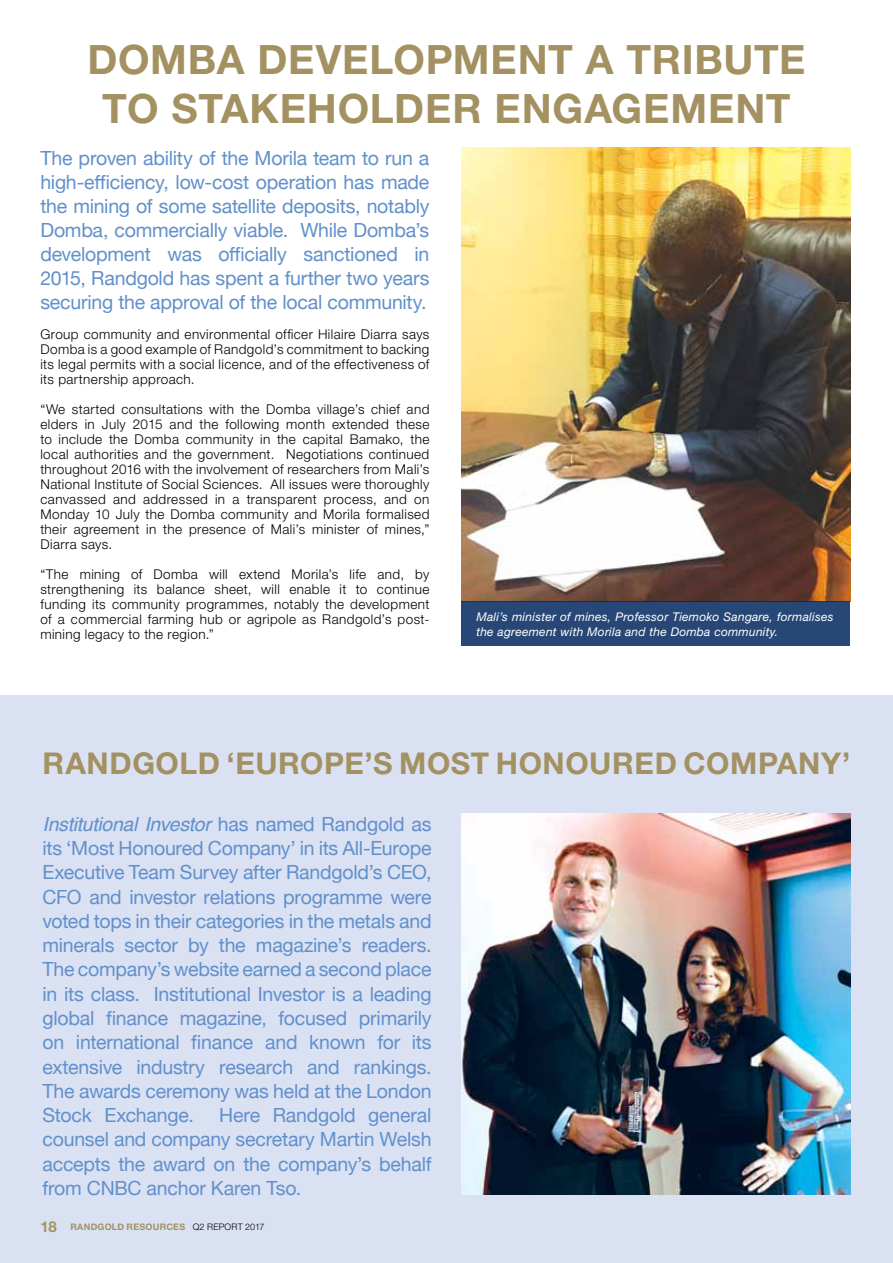
<style>
.page{position:relative;width:893px;height:1263px;background:#fff}
.page>*{position:absolute;margin:0;border:0;box-sizing:border-box;transform-origin:0 0}
.t1{font:700 40.5px/48.6px "Helvetica Neue";letter-spacing:.02em;color:#a39161;text-align:center}
.t2{font:700 30px "Helvetica Neue";letter-spacing:.02em;color:#a39161}
.t3{font:19.5px/24.3px "Helvetica Neue";letter-spacing:-.01em;color:#6190cb;text-align:justify}
.t4{font:italic 19.5px "Helvetica";letter-spacing:-.015em;color:#6190cb}
.t5{font:300 13.5px/15px "Helvetica Neue";letter-spacing:.03em;color:#000;text-align:justify}
.t6{font:italic 12px/15px "Helvetica Neue";letter-spacing:.02em;color:#fff}
.t7{font:700 9px "Helvetica Neue";letter-spacing:.03em;color:#a39161}
.s1{font-family:"Helvetica Neue";font-style:normal}
.s2{font-size:15px}
.s3{font-weight:300;color:#000}
</style>
<div class="page">
<div style="left:0;top:696px;width:893px;height:567px;background:#dae1f3"></div>
<img style="left:462px;top:147px;width:388px;height:454px">
<img style="left:461px;top:814px;width:389px;height:381px">
<div style="left:461px;top:601px;width:389px;height:45px;background:#274876"></div>
<h1 class="t1" style="left:87px;top:35px;width:720px">DOMBA DEVELOPMENT A TRIBUTE<br>TO STAKEHOLDER ENGAGEMENT</h1>
<p class="t3" style="left:40px;top:145px;width:391px">The proven ability of the Morila team to run a high-efficiency, low-cost operation has made the mining of some satellite deposits, notably Domba, commercially viable. While Domba’s development was officially sanctioned in 2015, Randgold has spent a further two years securing the approval of the local community.</p>
<p class="t5" style="left:40px;top:327px;width:391px">Group community and environmental officer Hilaire Diarra says Domba is a good example of Randgold’s commitment to backing its legal permits with a social licence, and of the effectiveness of its partnership approach.</p>
<p class="t5" style="left:40px;top:402px;width:391px">“We started consultations with the Domba village’s chief and elders in July 2015 and the following month extended these to include the Domba community in the capital Bamako, the local authorities and the government. Negotiations continued throughout 2016 with the involvement of researchers from Mali’s National Institute of Social Sciences. All issues were thoroughly canvassed and addressed in a transparent process, and on Monday 10 July the Domba community and Morila formalised their agreement in the presence of Mali’s minister of mines,” Diarra says.</p>
<p class="t5" style="left:40px;top:567px;width:391px">“The mining of Domba will extend Morila’s life and, by strengthening its balance sheet, will enable it to continue funding its community programmes, notably the development of a commercial farming hub or agripole as Randgold’s post&shy;mining legacy to the region.”</p>
<p class="t6" style="left:476px;top:609px;width:359px">Mali’s minister of mines, Professor Tiemoko Sangare, formalises the agreement with Morila and the Domba community.</p>
<h2 class="t2" style="left:43px;top:745px;width:809px">RANDGOLD ‘EUROPE’S MOST HONOURED COMPANY’</h2>
<h3 class="t4" style="left:43px;top:808px;width:391px">Institutional Investor <span class="s1">has named Randgold as</span></h3>
<p class="t3" style="left:43px;top:835px;width:391px">its ‘Most Honoured Company’ in its All-Europe Executive Team Survey after Randgold’s CEO, CFO and investor relations programme were voted tops in their categories in the metals and minerals sector by the magazine’s readers.<br>The company’s website earned a second place in its class. Institutional Investor is a leading global finance magazine, focused primarily on international finance and known for its extensive industry research and rankings.<br>The awards ceremony was held at the London Stock Exchange.</p>
<h3 class="t3" style="left:43px;top:1102px;width:391px;text-indent:177px">Here Randgold general counsel and company secretary Martin Welsh accepts the award on the company’s behalf from CNBC anchor Karen Tso.</h3>
<p class="t7" style="left:40px;top:1221px;width:226px"><span class="s2">18</span> RANDGOLD RESOURCES <span class="s3">Q2 REPORT 2017</span></p>
</div>
